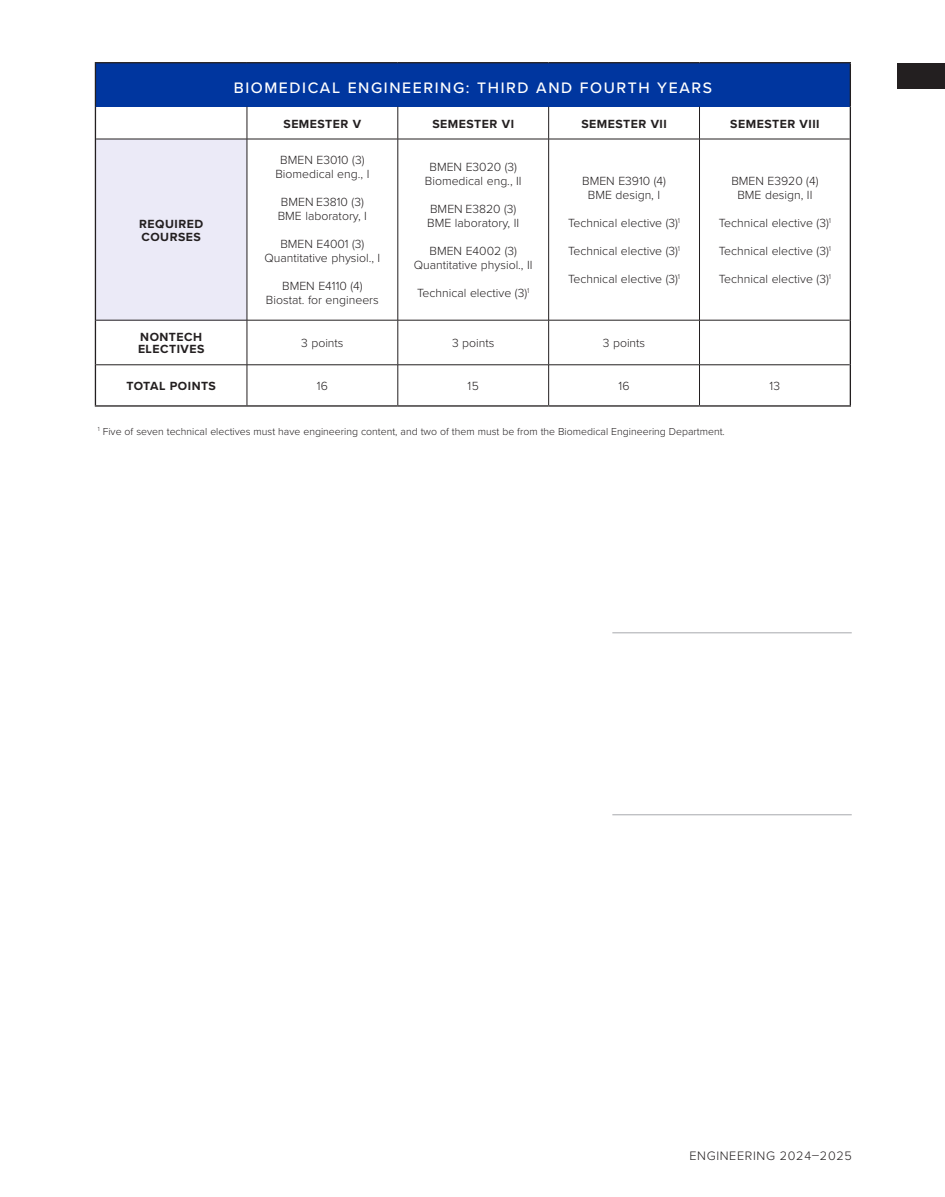
<style>
.page{position:relative;width:945px;height:1197px;background:#fff}
.page>*{position:absolute;margin:0;border:0;box-sizing:border-box;transform-origin:0 0}
.tTitle{font:500 15.75px "Proxima Nova";letter-spacing:.1em;color:#fff}
.t1{font:300 12.6px "Proxima Nova";letter-spacing:.05em;color:#231f20}
.tText{font:300 12.25px "Proxima Nova";color:#231f20}
.tHeading{font:700 12.25px/12.2px "Proxima Nova";letter-spacing:.04em;color:#231f20}
.tFooter{font:300 10.5px "Proxima Nova";color:#231f20}
</style>
<div class="page">
<hr style="left:612px;top:632px;width:240px;height:1px;background:#a8a9ad">
<hr style="left:612px;top:814px;width:240px;height:1px;background:#a8a9ad">
<div style="left:897px;top:63px;width:48px;height:25px;background:#231f20"></div>
<div style="left:95px;top:63px;width:755px;height:44px;background:#00369f"></div>
<div style="left:95px;top:139px;width:152px;height:181px;background:#ebeaf7"></div>
<hr style="left:95px;top:107px;width:1px;height:32px;background:#231f20">
<hr style="left:850px;top:107px;width:1px;height:32px;background:#231f20">
<hr style="left:95px;top:139px;width:1px;height:181px;background:#231f20">
<hr style="left:850px;top:139px;width:1px;height:181px;background:#231f20">
<hr style="left:95px;top:320px;width:1px;height:45px;background:#231f20">
<hr style="left:850px;top:320px;width:1px;height:45px;background:#231f20">
<hr style="left:95px;top:365px;width:1px;height:40px;background:#231f20">
<hr style="left:850px;top:365px;width:1px;height:40px;background:#231f20">
<hr style="left:95px;top:405px;width:152px;height:2px;background:#231f20">
<hr style="left:247px;top:405px;width:151px;height:2px;background:#231f20">
<hr style="left:398px;top:405px;width:151px;height:2px;background:#231f20">
<hr style="left:549px;top:405px;width:151px;height:2px;background:#231f20">
<hr style="left:700px;top:405px;width:151px;height:2px;background:#231f20">
<hr style="left:247px;top:107px;width:1px;height:32px;background:#231f20">
<hr style="left:398px;top:107px;width:1px;height:32px;background:#231f20">
<hr style="left:548px;top:107px;width:1px;height:32px;background:#231f20">
<hr style="left:699px;top:107px;width:1px;height:32px;background:#231f20">
<hr style="left:96px;top:139px;width:151px;height:1px;background:#231f20">
<hr style="left:247px;top:139px;width:151px;height:1px;background:#231f20">
<hr style="left:247px;top:139px;width:1px;height:181px;background:#231f20">
<hr style="left:398px;top:139px;width:151px;height:1px;background:#231f20">
<hr style="left:398px;top:139px;width:1px;height:181px;background:#231f20">
<hr style="left:549px;top:139px;width:151px;height:1px;background:#231f20">
<hr style="left:548px;top:139px;width:1px;height:181px;background:#231f20">
<hr style="left:700px;top:139px;width:150px;height:1px;background:#231f20">
<hr style="left:699px;top:139px;width:1px;height:181px;background:#231f20">
<hr style="left:96px;top:320px;width:151px;height:1px;background:#231f20">
<hr style="left:247px;top:320px;width:151px;height:1px;background:#231f20">
<hr style="left:247px;top:320px;width:1px;height:45px;background:#231f20">
<hr style="left:398px;top:320px;width:151px;height:1px;background:#231f20">
<hr style="left:398px;top:320px;width:1px;height:45px;background:#231f20">
<hr style="left:549px;top:320px;width:151px;height:1px;background:#231f20">
<hr style="left:548px;top:320px;width:1px;height:45px;background:#231f20">
<hr style="left:700px;top:320px;width:150px;height:1px;background:#231f20">
<hr style="left:699px;top:320px;width:1px;height:45px;background:#231f20">
<hr style="left:96px;top:364px;width:151px;height:1px;background:#231f20">
<hr style="left:247px;top:364px;width:151px;height:1px;background:#231f20">
<hr style="left:247px;top:365px;width:1px;height:40px;background:#231f20">
<hr style="left:398px;top:364px;width:151px;height:1px;background:#231f20">
<hr style="left:398px;top:365px;width:1px;height:40px;background:#231f20">
<hr style="left:549px;top:364px;width:151px;height:1px;background:#231f20">
<hr style="left:548px;top:365px;width:1px;height:40px;background:#231f20">
<hr style="left:700px;top:364px;width:150px;height:1px;background:#231f20">
<hr style="left:699px;top:365px;width:1px;height:40px;background:#231f20">
<hr style="left:850px;top:63px;width:1px;height:44px;background:#231f20">
<hr style="left:95px;top:62px;width:152px;height:1px;background:#231f20">
<hr style="left:95px;top:63px;width:1px;height:44px;background:#231f20">
<hr style="left:247px;top:62px;width:151px;height:1px;background:#231f20">
<hr style="left:398px;top:62px;width:151px;height:1px;background:#231f20">
<hr style="left:549px;top:62px;width:151px;height:1px;background:#231f20">
<hr style="left:700px;top:62px;width:151px;height:1px;background:#231f20">
<p class="tHeading" style="left:139px;top:219px;width:65px">REQUIRED<br>COURSES</p>
<p class="tTitle" style="left:234px;top:76px;width:480px">BIOMEDICAL ENGINEERING: THIRD AND FOURTH YEARS</p>
<p class="tHeading" style="left:284px;top:118px;width:79px">SEMESTER V</p>
<p class="tHeading" style="left:432px;top:118px;width:83px">SEMESTER VI</p>
<p class="tHeading" style="left:581px;top:118px;width:87px">SEMESTER VII</p>
<p class="tHeading" style="left:730px;top:118px;width:91px">SEMESTER VIII</p>
<p class="tText" style="left:280px;top:151px;width:86px">BMEN E3010 (3)</p>
<p class="tText" style="left:275px;top:165px;width:96px">Biomedical eng., I</p>
<p class="tText" style="left:281px;top:193px;width:84px">BMEN E3810 (3)</p>
<p class="tText" style="left:278px;top:207px;width:91px">BME laboratory, I</p>
<p class="tText" style="left:280px;top:235px;width:86px">BMEN E4001 (3)</p>
<p class="tText" style="left:264px;top:249px;width:117px">Quantitative physiol., I</p>
<p class="tText" style="left:282px;top:277px;width:82px">BMEN E4110 (4)</p>
<p class="tText" style="left:266px;top:291px;width:114px">Biostat. for engineers</p>
<p class="tText" style="left:430px;top:158px;width:89px">BMEN E3020 (3)</p>
<p class="tText" style="left:425px;top:172px;width:98px">Biomedical eng., II</p>
<p class="tText" style="left:430px;top:200px;width:88px">BMEN E3820 (3)</p>
<p class="tText" style="left:427px;top:214px;width:93px">BME laboratory, II</p>
<p class="tText" style="left:430px;top:242px;width:89px">BMEN E4002 (3)</p>
<p class="tText" style="left:414px;top:256px;width:120px">Quantitative physiol., II</p>
<p class="tText" style="left:417px;top:284px;width:114px">Technical elective (3)<sup>1</sup></p>
<p class="tText" style="left:582px;top:172px;width:85px">BMEN E3910 (4)</p>
<p class="tText" style="left:588px;top:186px;width:74px">BME design, I</p>
<p class="tText" style="left:568px;top:214px;width:114px">Technical elective (3)<sup>1</sup></p>
<p class="tText" style="left:568px;top:242px;width:114px">Technical elective (3)<sup>1</sup></p>
<p class="tText" style="left:568px;top:270px;width:114px">Technical elective (3)<sup>1</sup></p>
<p class="tText" style="left:731px;top:172px;width:89px">BMEN E3920 (4)</p>
<p class="tText" style="left:737px;top:186px;width:77px">BME design, II</p>
<p class="tText" style="left:719px;top:214px;width:114px">Technical elective (3)<sup>1</sup></p>
<p class="tText" style="left:719px;top:242px;width:114px">Technical elective (3)<sup>1</sup></p>
<p class="tText" style="left:719px;top:270px;width:114px">Technical elective (3)<sup>1</sup></p>
<p class="tHeading" style="left:138px;top:331px;width:68px">NONTECH<br>ELECTIVES</p>
<p class="tText" style="left:301px;top:334px;width:44px">3 points</p>
<p class="tText" style="left:452px;top:334px;width:44px">3 points</p>
<p class="tText" style="left:603px;top:334px;width:44px">3 points</p>
<p class="tHeading" style="left:126px;top:380px;width:91px">TOTAL POINTS</p>
<p class="tText" style="left:317px;top:377px;width:13px">16</p>
<p class="tText" style="left:468px;top:377px;width:13px">15</p>
<p class="tText" style="left:618px;top:377px;width:13px">16</p>
<p class="tText" style="left:770px;top:377px;width:12px">13</p>
<p class="tFooter" style="left:98px;top:423px;width:629px"><sup>1</sup> Five of seven technical electives must have engineering content, and two of them must be from the Biomedical Engineering Department.</p>
<p class="t1" style="left:689px;top:1146px;width:164px">ENGINEERING 2024–2025</p>
</div>
